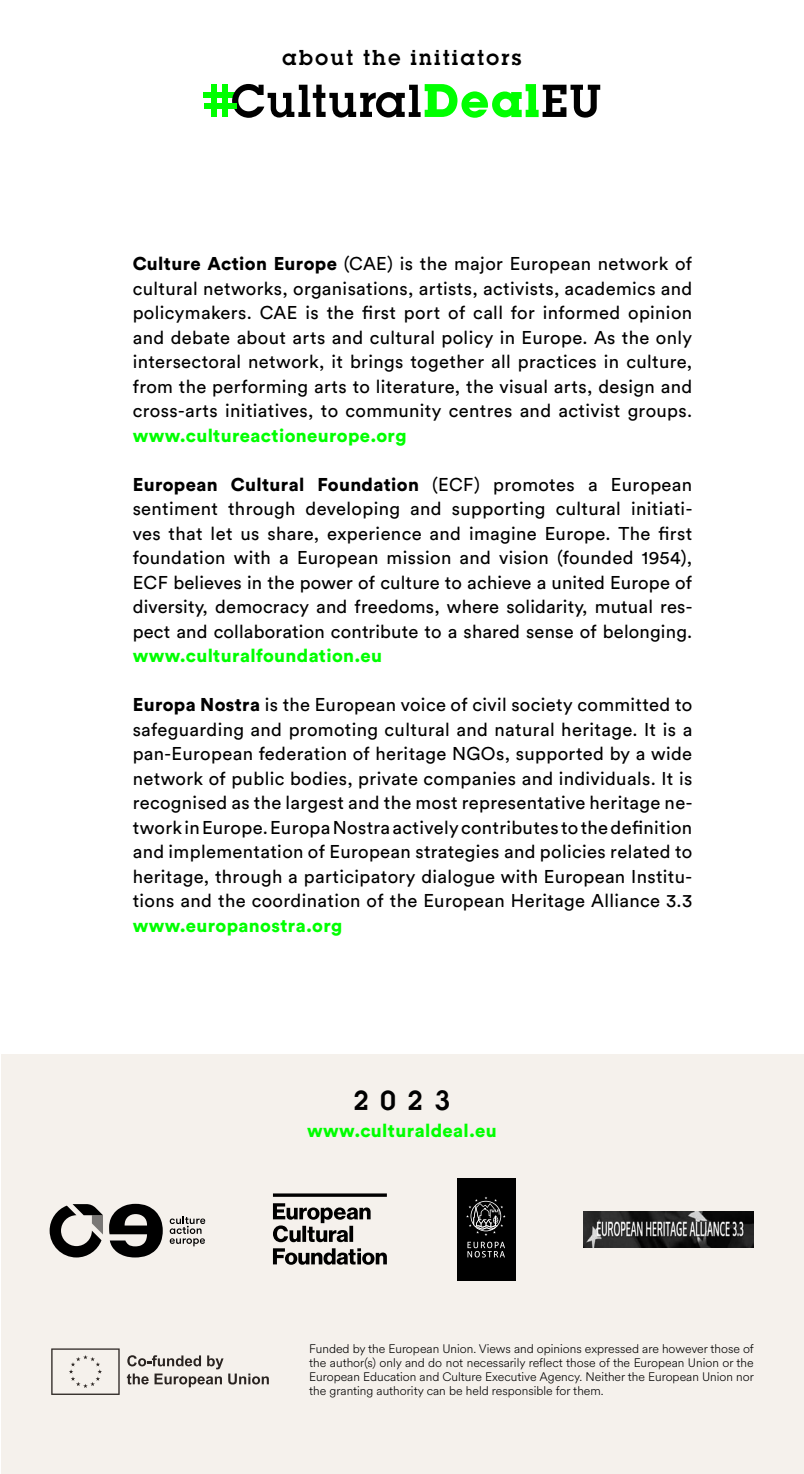
<style>
.page{position:relative;width:804px;height:1474px;background:#fff}
.page>*{position:absolute;margin:0;border:0;box-sizing:border-box;transform-origin:0 0}
.t1{font:24.5px "Lubalin Demi";color:#000}
.t2{font:19.25px "Lubalin Demi";letter-spacing:.1em;color:#000}
.t3{font:18.38px/24.5px "Circular Std";letter-spacing:.02em;color:#000;text-align:justify}
.t4{font:900 18.38px "Circular Std";letter-spacing:.02em;color:#0f0}
.t5{font:300 12.25px/14px "Circular Spotify Text";color:#000;text-align:justify}
.s1{font-weight:900}
</style>
<div class="page">
<div style="left:1px;top:1054px;width:803px;height:419px;background:#f5f1ec"></div>
<div style="left:204px;top:93px;width:32px;height:5px;background:#0f0"></div>
<svg style="left:232px;top:84px;width:368px;height:34px"></svg>
<div style="left:211px;top:84px;width:5px;height:33px;background:#0f0"></div>
<div style="left:222px;top:84px;width:5px;height:33px;background:#0f0"></div>
<div style="left:204px;top:104px;width:32px;height:5px;background:#0f0"></div>
<svg style="left:51px;top:1348px;width:69px;height:46px"></svg>
<svg style="left:127px;top:1355px;width:142px;height:32px"></svg>
<svg style="left:273px;top:1193px;width:114px;height:71px"></svg>
<img style="left:584px;top:1211px;width:170px;height:36px">
<svg style="left:109px;top:1203px;width:54px;height:54px"></svg>
<svg style="left:170px;top:1216px;width:35px;height:30px"></svg>
<svg style="left:50px;top:1204px;width:53px;height:53px"></svg>
<div style="left:457px;top:1177px;width:58px;height:103px;background:#000"></div>
<svg style="left:466px;top:1197px;width:39px;height:38px"></svg>
<svg style="left:467px;top:1241px;width:38px;height:16px"></svg>
<p class="t2" style="left:282px;top:43px;width:241px">about the initiators</p>
<p class="t3" style="left:133px;top:251px;width:561px"><span class="s1">Culture Action Europe</span> (CAE) is the major European network of cultural networks, organisations, artists, activists, academics and policymakers. CAE is the first port of call for informed opinion and debate about arts and cultural policy in Europe. As the only intersectoral network, it brings together all practices in culture, from the performing arts to literature, the visual arts, design and cross-arts initiatives, to community centres and activist groups.</p>
<p class="t4" style="left:133px;top:423px;width:275px">www.cultureactioneurope.org</p>
<p class="t3" style="left:133px;top:472px;width:561px"><span class="s1">European Cultural Foundation</span> (ECF) promotes a European sentiment through developing and supporting cultural initiati&shy;ves that let us share, experience and imagine Europe. The first foundation with a European mission and vision (founded 1954), ECF believes in the power of culture to achieve a united Europe of diversity, democracy and freedoms, where solidarity, mutual res&shy;pect and collaboration contribute to a shared sense of belonging.</p>
<p class="t4" style="left:133px;top:643px;width:251px">www.culturalfoundation.eu</p>
<p class="t3" style="left:133px;top:692px;width:561px"><span class="s1">Europa Nostra</span> is the European voice of civil society committed to safeguarding and promoting cultural and natural heritage. It is a pan-European federation of heritage NGOs, supported by a wide network of public bodies, private companies and individuals. It is recognised as the largest and the most representative heritage ne&shy;twork in Europe. Europa Nostra actively contributes to the definition and implementation of European strategies and policies related to heritage, through a participatory dialogue with European Institu&shy;tions and the coordination of the European Heritage Alliance 3.3</p>
<p class="t4" style="left:133px;top:913px;width:211px">www.europanostra.org</p>
<h1 class="t1" style="left:354px;top:1083px;width:97px">2023</h1>
<p class="t4" style="left:307px;top:1118px;width:191px">www.culturaldeal.eu</p>
<p class="t5" style="left:309px;top:1341px;width:446px">Funded by the European Union. Views and opinions expressed are however those of the author(s) only and do not necessarily reflect those of the European Union or the European Education and Culture Executive Agency. Neither the European Union nor the granting authority can be held responsible for them.</p>
</div>
